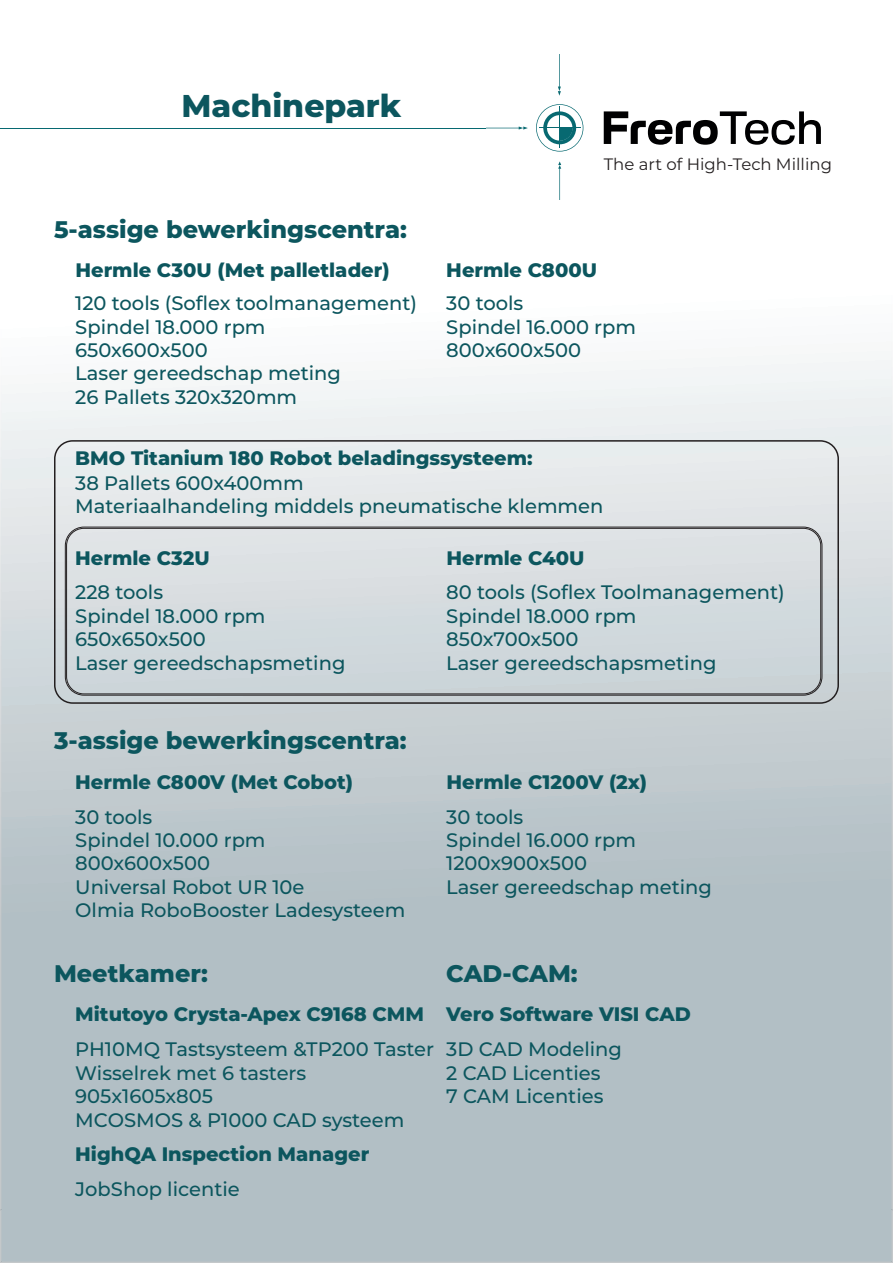
<style>
.page{position:relative;width:893px;height:1263px;background:#fff}
.page>*{position:absolute;margin:0;border:0;box-sizing:border-box;transform-origin:0 0}
.t1{font:800 31.5px "Montserrat";color:#0c565e}
.t2{font:800 24px "Montserrat";color:#0c565e}
.t3{font:500 19.5px/23.4px "Montserrat";color:#0c565e}
.t4{font:800 19.5px "Montserrat";color:#0c565e}
.t5{font:16.5px "Montserrat";color:#231f20}
</style>
<div class="page">
<div style="left:1px;top:2px;width:890px;height:1259px;background:linear-gradient(to bottom,#fff,#9eaeb5)"></div>
<div style="left:1px;top:1209px;width:891px;height:53px;background:#b2bfc5"></div>
<img style="left:1px;top:2px;width:53px;height:1208px">
<img style="left:839px;top:2px;width:53px;height:1208px">
<svg style="left:604px;top:111px;width:217px;height:34px"></svg>
<svg style="left:486px;top:126px;width:42px;height:4px"></svg>
<svg style="left:558px;top:54px;width:3px;height:42px"></svg>
<svg style="left:558px;top:161px;width:3px;height:39px"></svg>
<svg style="left:536px;top:104px;width:47px;height:48px"></svg>
<hr style="left:539px;top:127px;width:41px;height:1px;background:#076971">
<hr style="left:0;top:128px;width:486px;height:1px;background:#076971">
<div style="left:66px;top:528px;width:755px;height:166px;border:1px solid #231f20;border-radius:17px"></div>
<div style="left:54px;top:440px;width:785px;height:264px;border:2px solid #231f20;border-radius:18px"></div>
<h1 class="t1" style="left:181px;top:83px;width:221px">Machinepark</h1>
<p class="t2" style="left:54px;top:212px;width:354px">5-assige bewerkingscentra:</p>
<p class="t4" style="left:75px;top:256px;width:316px">Hermle C30U (Met palletlader)</p>
<p class="t3" style="left:75px;top:291px;width:343px">120 tools (Soflex toolmanagement)<br>Spindel 18.000 rpm<br>650x600x500<br>Laser gereedschap meting<br>26 Pallets 320x320mm</p>
<p class="t5" style="left:604px;top:153px;width:230px">The art of High-Tech Milling</p>
<p class="t4" style="left:446px;top:256px;width:152px">Hermle C800U</p>
<p class="t3" style="left:446px;top:291px;width:191px">30 tools<br>Spindel 16.000 rpm<br>800x600x500</p>
<p class="t4" style="left:75px;top:444px;width:459px">BMO Titanium 180 Robot beladingssysteem:</p>
<p class="t3" style="left:75px;top:470px;width:530px">38 Pallets 600x400mm<br>Materiaalhandeling middels pneumatische klemmen</p>
<p class="t4" style="left:75px;top:544px;width:136px">Hermle C32U</p>
<p class="t4" style="left:446px;top:544px;width:140px">Hermle C40U</p>
<p class="t3" style="left:75px;top:580px;width:272px">228 tools<br>Spindel 18.000 rpm<br>650x650x500<br>Laser gereedschapsmeting</p>
<p class="t3" style="left:446px;top:580px;width:340px">80 tools (Soflex Toolmanagement)<br>Spindel 18.000 rpm<br>850x700x500<br>Laser gereedschapsmeting</p>
<p class="t2" style="left:54px;top:723px;width:354px">3-assige bewerkingscentra:</p>
<p class="t4" style="left:75px;top:767px;width:279px">Hermle C800V (Met Cobot)</p>
<p class="t4" style="left:446px;top:767px;width:202px">Hermle C1200V (2x)</p>
<p class="t3" style="left:75px;top:804px;width:332px">30 tools<br>Spindel 10.000 rpm<br>800x600x500<br>Universal Robot UR 10e<br>Olmia RoboBooster Ladesysteem</p>
<p class="t3" style="left:446px;top:804px;width:267px">30 tools<br>Spindel 16.000 rpm<br>1200x900x500<br>Laser gereedschap meting</p>
<p class="t2" style="left:54px;top:956px;width:156px">Meetkamer:</p>
<p class="t2" style="left:446px;top:956px;width:133px">CAD-CAM:</p>
<p class="t4" style="left:75px;top:1000px;width:617px">Mitutoyo Crysta-Apex C9168 CMM Vero Software VISI CAD</p>
<p class="t3" style="left:75px;top:1037px;width:360px">PH10MQ Tastsysteem &amp;TP200 Taster<br>Wisselrek met 6 tasters<br>905x1605x805<br>MCOSMOS &amp; P1000 CAD systeem</p>
<p class="t3" style="left:446px;top:1037px;width:177px">3D CAD Modeling<br>2 CAD Licenties<br>7 CAM Licenties</p>
<p class="t4" style="left:75px;top:1139px;width:296px">HighQA Inspection Manager</p>
<p class="t3" style="left:75px;top:1176px;width:166px">JobShop licentie</p>
</div>
